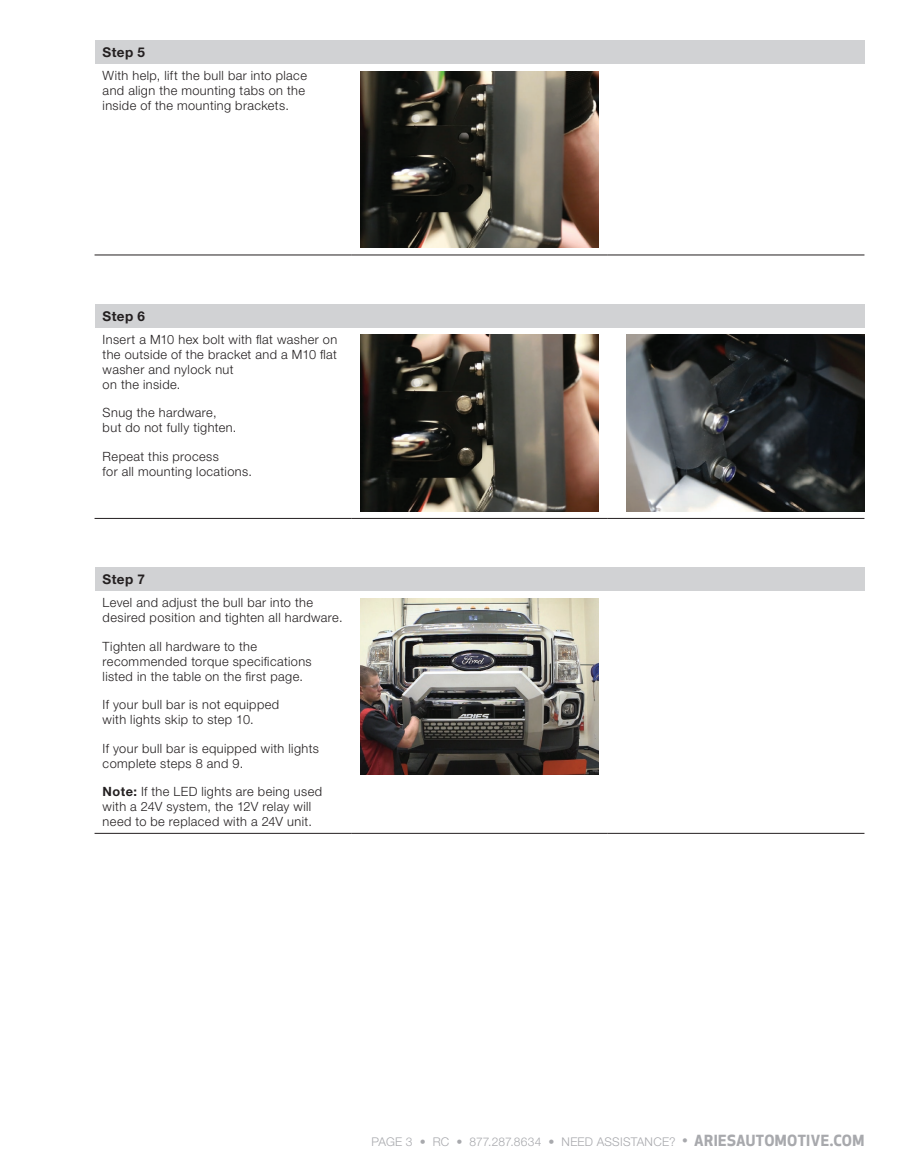
<style>
.page{position:relative;width:905px;height:1175px;background:#fff}
.page>*{position:absolute;margin:0;border:0;box-sizing:border-box;transform-origin:0 0}
.t1{font:700 13.5px "Helvetica Neue LT Std";letter-spacing:.03em;color:#231f20}
.t2{font:300 12.75px/15px "Helvetica Neue LT Std";letter-spacing:.03em;color:#231f20}
.t3{font:300 12px "Helvetica Neue LT Std";letter-spacing:.02em;color:#a8a9ad}
.s1{font-weight:700}
.s2{font-family:"Apex New";font-weight:500;font-size:15px}
.s3{font-family:"Apex New";font-weight:700;font-size:15px}
</style>
<div class="page">
<div style="left:94px;top:40px;width:770px;height:24px;background:#d1d2d4"></div>
<hr style="left:94px;top:254px;width:257px;height:1px;background:#231f20">
<hr style="left:351px;top:254px;width:257px;height:1px;background:#231f20">
<hr style="left:608px;top:254px;width:256px;height:1px;background:#231f20">
<img style="left:360px;top:71px;width:239px;height:177px">
<div style="left:94px;top:304px;width:770px;height:24px;background:#d1d2d4"></div>
<hr style="left:94px;top:518px;width:257px;height:1px;background:#231f20">
<hr style="left:351px;top:518px;width:257px;height:1px;background:#231f20">
<hr style="left:608px;top:518px;width:256px;height:1px;background:#231f20">
<img style="left:360px;top:335px;width:239px;height:176px">
<img style="left:626px;top:335px;width:238px;height:176px">
<div style="left:94px;top:567px;width:770px;height:24px;background:#d1d2d4"></div>
<hr style="left:94px;top:833px;width:257px;height:1px;background:#231f20">
<hr style="left:351px;top:833px;width:257px;height:1px;background:#231f20">
<hr style="left:608px;top:833px;width:256px;height:1px;background:#231f20">
<img style="left:360px;top:598px;width:239px;height:177px">
<p class="t1" style="left:103px;top:44px;width:44px">Step 5</p>
<p class="t2" style="left:103px;top:68px;width:206px">With help, lift the bull bar into place and align the mounting tabs on the inside of the mounting brackets.</p>
<p class="t1" style="left:103px;top:307px;width:44px">Step 6</p>
<p class="t2" style="left:103px;top:331px;width:236px">Insert a M10 hex bolt with flat washer on the outside of the bracket and a M10 flat washer and nylock nut<br>on the inside.</p>
<p class="t2" style="left:103px;top:405px;width:135px">Snug the hardware, but do not fully tighten.</p>
<p class="t2" style="left:103px;top:448px;width:151px">Repeat this process<br>for all mounting locations.</p>
<p class="t1" style="left:103px;top:571px;width:44px">Step 7</p>
<p class="t2" style="left:103px;top:595px;width:241px">Level and adjust the bull bar into the desired position and tighten all hardware.</p>
<p class="t2" style="left:103px;top:638px;width:210px">Tighten all hardware to the recommended torque specifications listed in the table on the first page.</p>
<p class="t2" style="left:103px;top:697px;width:178px">If your bull bar is not equipped with lights skip to step 10.</p>
<p class="t2" style="left:103px;top:740px;width:218px">If your bull bar is equipped with lights complete steps 8 and 9.</p>
<p class="t2" style="left:103px;top:784px;width:221px"><span class="s1">Note:</span> If the LED lights are being used with a 24V system, the 12V relay will need to be replaced with a 24V unit.</p>
<p class="t3" style="left:371px;top:1134px;width:494px">PAGE 3 • RC • 877.287.8634 • NEED ASSISTANCE? <span class="s2">•</span> <span class="s3">ARIESAUTOMOTIVE.COM</span></p>
</div>
